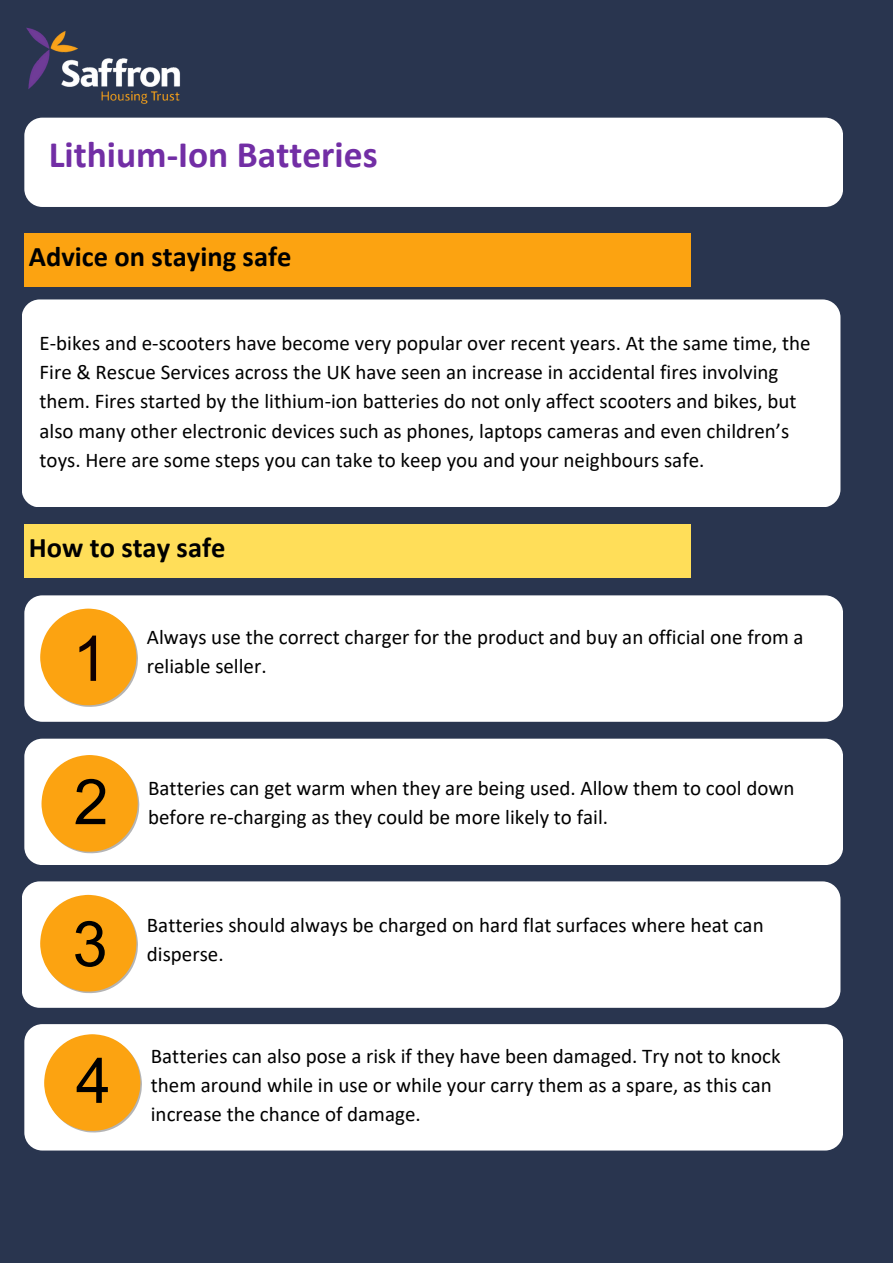
<style>
.page{position:relative;width:893px;height:1264px;background:#fff}
.page>*{position:absolute;margin:0;border:0;box-sizing:border-box;transform-origin:0 0}
.t1{font:63px "Arial MT Pro";color:#000}
.t2{font:63px "Arial MT Pro";color:#100}
.t3{font:700 37.5px "Calibri";color:#722ea5}
.t4{font:700 28.5px "Calibri";color:#000}
.t5{font:21px/29.2px "Calibri";color:#000}
</style>
<div class="page">
<div style="left:0;top:0;width:892px;height:1262px;background:#29354f"></div>
<img style="left:24px;top:27px;width:202px;height:105px">
<div style="left:24px;top:118px;width:819px;height:89px;background:#fff;border-radius:18px"></div>
<div style="left:24px;top:524px;width:666px;height:54px;background:#ffde59"></div>
<div style="left:24px;top:595px;width:819px;height:126px;background:#fff;border-radius:18px"></div>
<svg style="left:40px;top:608px;width:98px;height:99px"></svg>
<div style="left:24px;top:738px;width:819px;height:127px;background:#fff;border-radius:18px"></div>
<svg style="left:41px;top:755px;width:98px;height:98px"></svg>
<div style="left:22px;top:881px;width:818px;height:126px;background:#fff;border-radius:18px"></div>
<svg style="left:40px;top:894px;width:98px;height:99px"></svg>
<div style="left:24px;top:1024px;width:819px;height:126px;background:#fff;border-radius:18px"></div>
<svg style="left:44px;top:1034px;width:98px;height:98px"></svg>
<div style="left:22px;top:299px;width:818px;height:208px;background:#fff;border-radius:18px"></div>
<div style="left:24px;top:233px;width:666px;height:54px;background:#fca311"></div>
<p class="t3" style="left:49px;top:139px;width:330px">Lithium-Ion Batteries</p>
<p class="t4" style="left:29px;top:244px;width:264px">Advice on staying safe</p>
<p class="t5" style="left:40px;top:330px;width:772px">E-bikes and e-scooters have become very popular over recent years. At the same time, the Fire &amp; Rescue Services across the UK have seen an increase in accidental fires involving them. Fires started by the lithium-ion batteries do not only affect scooters and bikes, but also many other electronic devices such as phones, laptops cameras and even children’s toys. Here are some steps you can take to keep you and your neighbours safe.</p>
<p class="t4" style="left:29px;top:535px;width:198px">How to stay safe</p>
<p class="t2" style="left:72px;top:635px;width:36px">1</p>
<p class="t5" style="left:147px;top:623px;width:658px">Always use the correct charger for the product and buy an official one from a reliable seller.</p>
<p class="t1" style="left:74px;top:778px;width:36px">2</p>
<p class="t5" style="left:148px;top:775px;width:648px">Batteries can get warm when they are being used. Allow them to cool down before re-charging as they could be more likely to fail.</p>
<p class="t1" style="left:72px;top:920px;width:36px">3</p>
<p class="t5" style="left:147px;top:912px;width:618px">Batteries should always be charged on hard flat surfaces where heat can disperse.</p>
<p class="t1" style="left:76px;top:1057px;width:36px">4</p>
<p class="t5" style="left:151px;top:1042px;width:631px">Batteries can also pose a risk if they have been damaged. Try not to knock them around while in use or while your carry them as a spare, as this can increase the chance of damage.</p>
</div>
